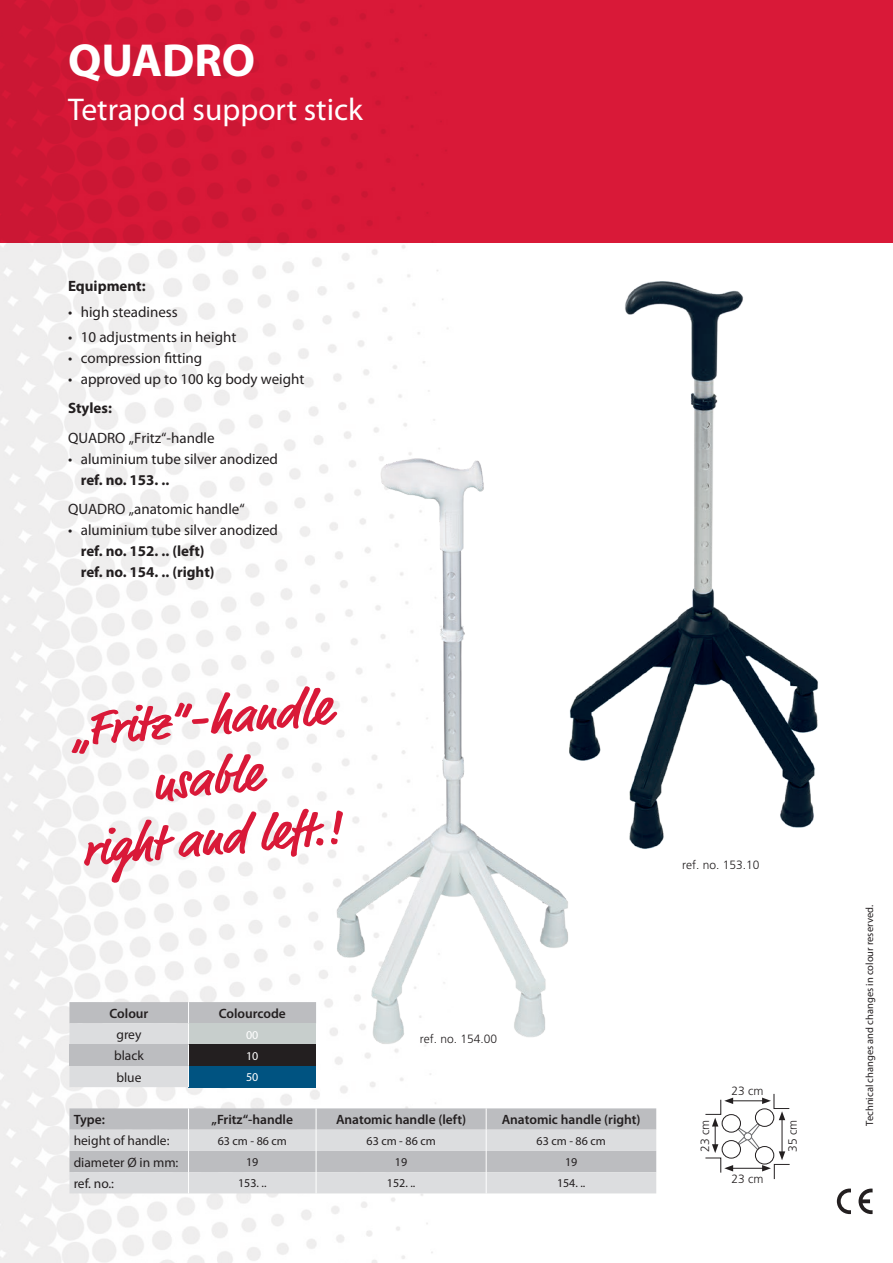
<style>
.page{position:relative;width:893px;height:1263px;background:#fff}
.page>*{position:absolute;margin:0;border:0;box-sizing:border-box;transform-origin:0 0}
.t1{font:700 50.25px/60px "Market Pro";color:#d91938;text-align:center}
.t2{font:700 46.5px "Myriad Pro";color:#fff}
.t3{font:31.5px "Myriad Pro";color:#fff}
.t4{font:15px "Myriad Pro";color:#231f20}
.t5{font:700 15px/21px "Myriad Pro";color:#231f20}
.t6{font:600 13.5px "Myriad Pro";color:#231f20}
.t7{font:13.5px "Myriad Pro";color:#231f20}
.t8{font:12px "Myriad Pro";color:#231f20}
.t9{font:300 12px "Frutiger LT Std";color:#231f20}
.t10{font:12px "Myriad Pro";color:#fff}
.t11{font:10.5px "Myriad Pro";color:#231f20}
</style>
<div class="page">
<img style="left:0;top:0;width:893px;height:1263px">
<svg style="left:858px;top:1188px;width:15px;height:26px"></svg>
<svg style="left:837px;top:1188px;width:14px;height:26px"></svg>
<svg style="left:69px;top:1108px;width:587px;height:85px"></svg>
<img style="left:556px;top:276px;width:280px;height:582px">
<img style="left:319px;top:441px;width:269px;height:611px">
<svg style="left:69px;top:1002px;width:247px;height:85px"></svg>
<svg style="left:705px;top:1094px;width:85px;height:85px"></svg>
<h2 class="t2" style="left:68px;top:30px;width:189px">QUADRO</h2>
<h3 class="t3" style="left:68px;top:90px;width:296px">Tetrapod support stick</h3>
<p class="t5" style="left:68px;top:275px;width:79px">Equipment:</p>
<p class="t4" style="left:68px;top:302px;width:111px">• high steadiness</p>
<p class="t4" style="left:68px;top:328px;width:170px">• 10 adjustments in height</p>
<p class="t4" style="left:68px;top:349px;width:136px">• compression fitting</p>
<p class="t4" style="left:68px;top:370px;width:238px">• approved up to 100 kg body weight</p>
<p class="t5" style="left:68px;top:397px;width:45px">Styles:</p>
<p class="t4" style="left:68px;top:429px;width:148px">QUADRO „Fritz“-handle</p>
<p class="t4" style="left:68px;top:450px;width:212px">• aluminium tube silver anodized</p>
<p class="t5" style="left:81px;top:469px;width:90px">ref. no. 153. ..</p>
<p class="t4" style="left:68px;top:500px;width:178px">QUADRO „anatomic handle“</p>
<p class="t4" style="left:68px;top:521px;width:212px">• aluminium tube silver anodized</p>
<p class="t5" style="left:81px;top:540px;width:135px">ref. no. 152. .. (left) ref. no. 154. .. (right)</p>
<h1 class="t1" style="left:70px;top:701px;width:261px;rotate:-5deg">„Fritz“-handle usable<br>right and left.!</h1>
<p class="t9" style="left:682px;top:858px;width:79px">ref. no. 153.10</p>
<p class="t6" style="left:110px;top:1005px;width:40px">Colour</p>
<p class="t6" style="left:219px;top:1005px;width:69px">Colourcode</p>
<p class="t7" style="left:117px;top:1026px;width:26px">grey</p>
<p class="t10" style="left:246px;top:1027px;width:14px">00</p>
<p class="t7" style="left:114px;top:1047px;width:31px">black</p>
<p class="t10" style="left:246px;top:1048px;width:14px">10</p>
<p class="t7" style="left:116px;top:1069px;width:27px">blue</p>
<p class="t10" style="left:246px;top:1069px;width:14px">50</p>
<p class="t9" style="left:420px;top:1032px;width:79px">ref. no. 154.00</p>
<p class="t6" style="left:74px;top:1111px;width:33px">Type:</p>
<p class="t6" style="left:211px;top:1111px;width:83px">„Fritz“-handle</p>
<p class="t6" style="left:336px;top:1111px;width:132px">Anatomic handle (left)</p>
<p class="t6" style="left:502px;top:1111px;width:140px">Anatomic handle (right)</p>
<p class="t7" style="left:74px;top:1132px;width:97px">height of handle:</p>
<p class="t8" style="left:218px;top:1133px;width:71px">63 cm - 86 cm</p>
<p class="t8" style="left:366px;top:1133px;width:71px">63 cm - 86 cm</p>
<p class="t8" style="left:537px;top:1133px;width:71px">63 cm - 86 cm</p>
<p class="t7" style="left:74px;top:1154px;width:106px">diameter Ø in mm:</p>
<p class="t8" style="left:246px;top:1155px;width:14px">19</p>
<p class="t8" style="left:395px;top:1155px;width:14px">19</p>
<p class="t8" style="left:565px;top:1155px;width:14px">19</p>
<p class="t7" style="left:74px;top:1175px;width:42px">ref. no.:</p>
<p class="t8" style="left:238px;top:1176px;width:30px">153. ..</p>
<p class="t8" style="left:387px;top:1176px;width:30px">152. ..</p>
<p class="t8" style="left:557px;top:1176px;width:30px">154. ..</p>
<p class="t9" style="left:731px;top:1084px;width:34px">23 cm</p>
<p class="t9" style="left:698px;top:1152px;width:34px;rotate:-90deg">23 cm</p>
<p class="t9" style="left:786px;top:1152px;width:34px;rotate:-90deg">35 cm</p>
<p class="t9" style="left:731px;top:1172px;width:34px">23 cm</p>
<p class="t11" style="left:863px;top:1126px;width:222px;rotate:-90deg">Technical changes and changes in colour reserved.</p>
</div>
